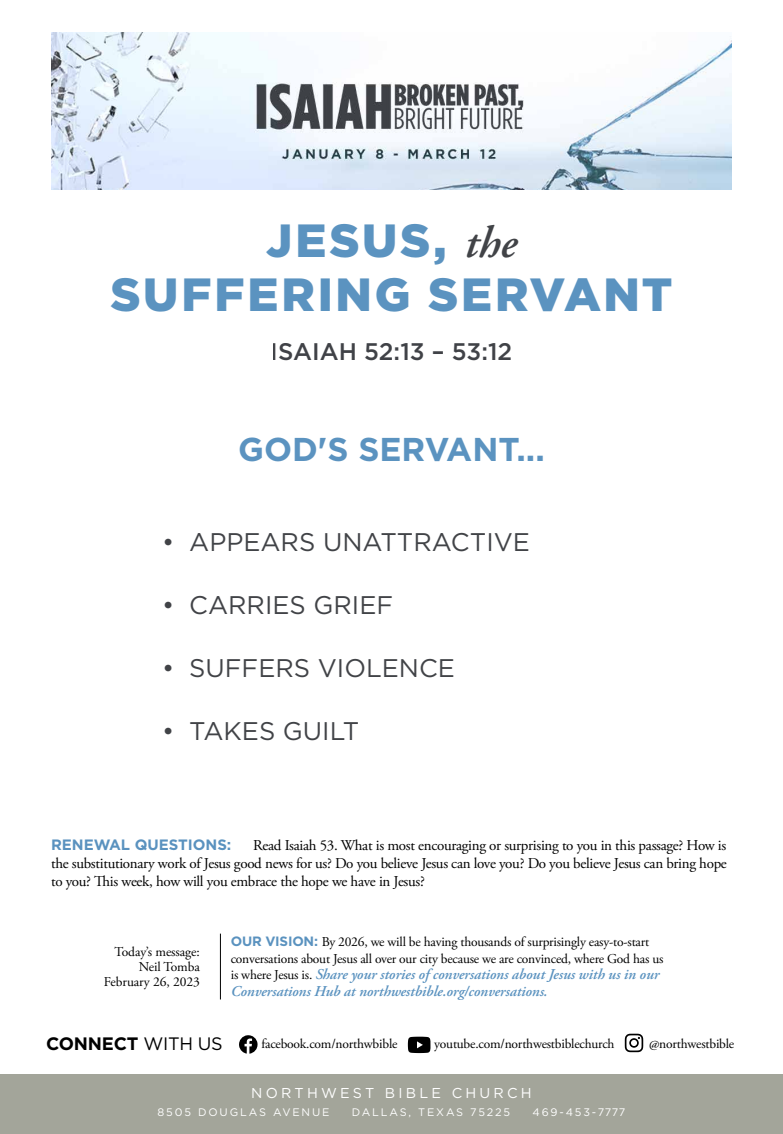
<style>
.page{position:relative;width:783px;height:1134px;background:#fff}
.page>*{position:absolute;margin:0;border:0;box-sizing:border-box;transform-origin:0 0}
.t1{font:900 46.5px/54px "Gotham";letter-spacing:.06em;color:#5b93c0;text-align:center}
.t2{font:700 33px "Gotham";color:#5b93c0}
.t3{font:25.5px "Gotham";color:#414347}
.t4{font:500 24px "Gotham";color:#404247}
.t5{font:700 18px "Gotham";letter-spacing:-.01em;color:#000}
.t6{font:15px/18px "Adobe Garamond Pro";letter-spacing:-.02em;color:#000;text-align:justify}
.t7{font:italic 600 15px/16.5px "Adobe Garamond Pro";letter-spacing:-.005em;color:#5a92bf}
.t8{font:700 15px "Gotham";color:#5a92bf}
.t9{font:14.25px "Gotham";letter-spacing:.225em;color:#fff}
.t10{font:13.5px/15px "Adobe Garamond Pro";letter-spacing:-.015em;color:#000;text-align:right}
.t11{font:10.95px "Gotham";letter-spacing:.17em;color:#fff}
.s1{font-family:"Adobe Garamond Pro";font-weight:600;font-style:italic;font-size:45px;color:#414347}
.s2{font-family:"Gotham";font-weight:700;color:#5a92bf}
.s3{font-weight:400;font-style:normal;font-size:13.5px;color:#000}
.s4{font-weight:400}
</style>
<div class="page">
<hr style="left:220px;top:934px;width:1px;height:65px;background:#000">
<svg style="left:408px;top:1037px;width:23px;height:16px"></svg>
<svg style="left:625px;top:1034px;width:18px;height:18px"></svg>
<svg style="left:239px;top:1035px;width:19px;height:19px"></svg>
<div style="left:0;top:1074px;width:783px;height:60px;background:#a3a59a"></div>
<img style="left:51px;top:32px;width:681px;height:157px">
<h1 class="t1" style="left:111px;top:212px;width:563px">JESUS, <span class="s1">the<br></span>SUFFERING SERVANT</h1>
<h3 class="t4" style="left:271px;top:336px;width:243px">ISAIAH 52:13 – 53:12</h3>
<h2 class="t2" style="left:238px;top:430px;width:308px">GOD'S SERVANT...</h2>
<h3 class="t3" style="left:162px;top:528px;width:369px">• APPEARS UNATTRACTIVE</h3>
<h3 class="t3" style="left:162px;top:591px;width:232px">• CARRIES GRIEF</h3>
<h3 class="t3" style="left:162px;top:654px;width:294px">• SUFFERS VIOLENCE</h3>
<h3 class="t3" style="left:162px;top:717px;width:199px">• TAKES GUILT</h3>
<p class="t6" style="left:51px;top:837px;width:677px;text-indent:202px">Read Isaiah 53. What is most encouraging or surprising to you in this passage? How is the substitutionary work of Jesus good news for us? Do you believe Jesus can love you? Do you believe Jesus can bring hope to you? This week, how will you embrace the hope we have in Jesus?</p>
<p class="t8" style="left:51px;top:836px;width:182px">RENEWAL QUESTIONS:</p>
<p class="t10" style="left:104px;top:945px;width:98px">Today’s message:<br>Neil Tomba<br>February 26, 2023</p>
<p class="t10" style="left:231px;top:934px;width:434px;line-height:16.5px;text-align:left"><span class="s2">OUR VISION:</span> By 2026, we will be having thousands of surprisingly easy-to-start conversations about Jesus all over our city because we are convinced, where God has us</p>
<p class="t7" style="left:231px;top:966px;width:430px"><span class="s3">is where Jesus is.</span> Share your stories of conversations about Jesus with us in our<br>Conversations Hub at northwestbible.org/conversations.</p>
<h3 class="t5" style="left:46px;top:1033px;width:178px">CONNECT <span class="s4">WITH US</span></h3>
<p class="t10" style="left:261px;top:1037px;width:138px">facebook.com/northwbible</p>
<p class="t10" style="left:434px;top:1037px;width:182px">youtube.com/northwestbiblechurch</p>
<p class="t10" style="left:649px;top:1037px;width:87px">@northwestbible</p>
<p class="t9" style="left:251px;top:1086px;width:282px">NORTHWEST BIBLE CHURCH</p>
<p class="t11" style="left:158px;top:1106px;width:173px">8505 DOUGLAS AVENUE</p>
<p class="t11" style="left:352px;top:1106px;width:160px">DALLAS, TEXAS 75225</p>
<p class="t11" style="left:533px;top:1106px;width:94px">469-453-7777</p>
</div>
